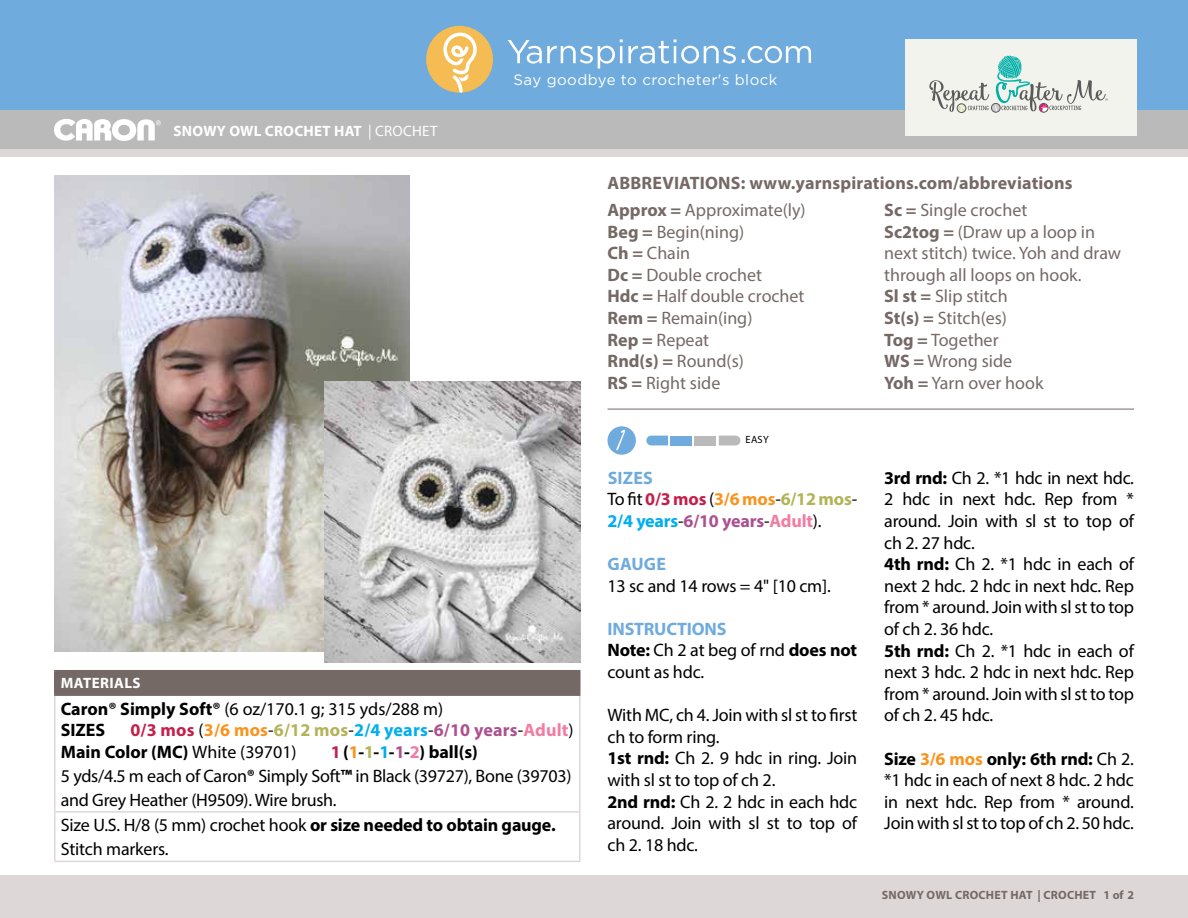
<style>
.page{position:relative;width:1188px;height:918px;background:#fff}
.page>*{position:absolute;margin:0;border:0;box-sizing:border-box;transform-origin:0 0}
.t1{font:18px/21.6px "Myriad Pro";letter-spacing:-.01em;color:#000}
.t2{font:18px/21.6px "Myriad Pro";color:#756966}
.t3{font:700 18px "Myriad Pro";letter-spacing:.01em;color:#756966}
.t4{font:700 18px "Myriad Pro";letter-spacing:.01em;color:#6fabdd}
.t5{font:700 15px "Myriad Pro";letter-spacing:.02em;color:#fff}
.t6{font:15px "Gotham";letter-spacing:.03em;color:#fff}
.t7{font:700 12px "Myriad Pro";letter-spacing:.02em;color:#756966}
.t8{font:10.5px "Myriad Pro";color:#000}
.s1{font-weight:400}
.s2{font-weight:700}
.s3{font-weight:700;color:#c41f4a}
.s4{font-weight:700;color:#f8941e}
.s5{font-weight:700;color:#b3b358}
.s6{font-weight:700;color:#00aeef}
.s7{font-weight:700;color:#ab5190}
.s8{font-weight:700;color:#f27ca2}
.s9{font-weight:700;color:#6fabdd}
</style>
<div class="page">
<div style="left:0;top:875px;width:1188px;height:43px;background:#ddd8d7"></div>
<div style="left:0;top:149px;width:1188px;height:9px;background:#ddd8d7"></div>
<div style="left:0;top:0;width:1188px;height:111px;background:#6fabdd"></div>
<div style="left:426px;top:26px;width:67px;height:67px;background:#f5bc53;border-radius:50%"></div>
<svg style="left:443px;top:33px;width:34px;height:60px"></svg>
<div style="left:0;top:111px;width:1188px;height:38px;background:#bbbaba"></div>
<svg style="left:508px;top:39px;width:228px;height:30px"></svg>
<svg style="left:742px;top:46px;width:69px;height:17px"></svg>
<div style="left:55px;top:671px;width:525px;height:24px;background:#756966"></div>
<hr style="left:54px;top:696px;width:2px;height:115px;background:#ddd8d7">
<hr style="left:579px;top:696px;width:1px;height:115px;background:#ddd8d7">
<hr style="left:54px;top:811px;width:526px;height:2px;background:#ddd8d7">
<hr style="left:54px;top:813px;width:2px;height:48px;background:#ddd8d7">
<hr style="left:579px;top:813px;width:1px;height:48px;background:#ddd8d7">
<hr style="left:54px;top:861px;width:526px;height:1px;background:#ddd8d7">
<hr style="left:54px;top:670px;width:526px;height:1px;background:#756966">
<hr style="left:54px;top:671px;width:2px;height:23px;background:#756966">
<hr style="left:54px;top:694px;width:526px;height:2px;background:#756966">
<img style="left:54px;top:176px;width:356px;height:476px">
<svg style="left:646px;top:436px;width:22px;height:9px"></svg>
<div style="left:670px;top:436px;width:22px;height:9px;background:#6fabdd"></div>
<div style="left:695px;top:436px;width:21px;height:9px;background:#bbbaba"></div>
<svg style="left:719px;top:436px;width:21px;height:9px"></svg>
<div style="left:608px;top:426px;width:28px;height:29px;background:#6fabdd;border-radius:50%"></div>
<svg style="left:616px;top:429px;width:9px;height:21px"></svg>
<hr style="left:608px;top:409px;width:526px;height:1px;background:#756966">
<img style="left:324px;top:381px;width:256px;height:281px">
<div style="left:905px;top:39px;width:232px;height:97px;background:#f2f3ed"></div>
<svg style="left:929px;top:55px;width:179px;height:58px"></svg>
<svg style="left:54px;top:119px;width:107px;height:22px"></svg>
<p class="t5" style="left:173px;top:121px;width:266px">SNOWY OWL CROCHET HAT <span class="s1">| CROCHET</span></p>
<p class="t6" style="left:514px;top:71px;width:265px">Say goodbye to crocheter's block</p>
<p class="t3" style="left:608px;top:171px;width:467px">ABBREVIATIONS: www.yarnspirations.com/abbreviations</p>
<p class="t2" style="left:608px;top:199px;width:200px"><span class="s2">Approx =</span> Approximate(ly)<br><span class="s2">Beg =</span> Begin(ning)<br><span class="s2">Ch =</span> Chain<br><span class="s2">Dc =</span> Double crochet<br><span class="s2">Hdc =</span> Half double crochet<br><span class="s2">Rem =</span> Remain(ing)<br><span class="s2">Rep =</span> Repeat<br><span class="s2">Rnd(s) =</span> Round(s)<br><span class="s2">RS =</span> Right side</p>
<p class="t2" style="left:884px;top:199px;width:238px"><span class="s2">Sc =</span> Single crochet<br><span class="s2">Sc2tog =</span> (Draw up a loop in next stitch) twice. Yoh and draw through all loops on hook.<br><span class="s2">Sl st =</span> Slip stitch<br><span class="s2">St(s) =</span> Stitch(es)<br><span class="s2">Tog =</span> Together<br><span class="s2">WS =</span> Wrong side<br><span class="s2">Yoh =</span> Yarn over hook</p>
<p class="t8" style="left:746px;top:433px;width:25px">EASY</p>
<p class="t5" style="left:61px;top:673px;width:81px">MATERIALS</p>
<p class="t1" style="left:61px;top:698px;width:384px"><span class="s2">Caron® Simply Soft®</span> (6 oz/170.1 g; 315 yds/288 m)<br><span class="s2">SIZES</span></p>
<p class="t1" style="left:61px;top:719px;width:514px;text-indent:70px"><span class="s3">0/3 mos</span> (<span class="s4">3/6 mos</span>-<span class="s5">6/12 mos</span>-<span class="s6">2/4 years</span>-<span class="s7">6/10 years</span>-<span class="s8">Adult</span>)<br><span class="s2">Main Color (MC)</span> White (39701)</p>
<p class="t1" style="left:61px;top:739px;width:512px;line-height:24.3px;text-indent:270px"><span class="s3">1</span> <span class="s2">(</span><span class="s4">1</span><span class="s2">-</span><span class="s5">1</span><span class="s2">-</span><span class="s6">1</span><span class="s2">-</span><span class="s7">1</span><span class="s2">-</span><span class="s8">2</span><span class="s2">) ball(s)<br></span>5 yds/4.5 m each of Caron<span class="s2">®</span> Simply Soft<span class="s2">™</span> in Black (39727), Bone (39703) and Grey Heather (H9509). Wire brush.<br>Size U.S. H/8 (5 mm) crochet hook <span class="s2">or size needed to obtain gauge.<br></span>Stitch markers.</p>
<p class="t1" style="left:607px;top:466px;width:251px"><span class="s9">SIZES<br></span>To fit <span class="s3">0/3 mos</span> (<span class="s4">3/6 mos</span>-<span class="s5">6/12 mos</span>-<br><span class="s6">2/4 years</span>-<span class="s7">6/10 years</span>-<span class="s8">Adult</span>).</p>
<p class="t4" style="left:608px;top:552px;width:60px">GAUGE</p>
<p class="t1" style="left:607px;top:574px;width:225px">13 sc and 14 rows = 4" [10 cm].</p>
<p class="t1" style="left:607px;top:618px;width:251px"><span class="s9">INSTRUCTIONS<br></span><span class="s2">Note:</span> Ch 2 at beg of rnd <span class="s2">does not </span>count as hdc.</p>
<p class="t1" style="left:607px;top:704px;width:251px">With MC, ch 4. Join with sl st to first ch to form ring.<br><span class="s2">1st rnd:</span> Ch 2. 9 hdc in ring. Join with sl st to top of ch 2.<br><span class="s2">2nd rnd:</span> Ch 2. 2 hdc in each hdc around. Join with sl st to top of ch 2. 18 hdc.</p>
<p class="t1" style="left:884px;top:467px;width:251px"><span class="s2">3rd rnd:</span> Ch 2. *1 hdc in next hdc.<br>2 hdc in next hdc. Rep from * around. Join with sl st to top of ch 2. 27 hdc.<br><span class="s2">4th rnd:</span> Ch 2. *1 hdc in each of next 2 hdc. 2 hdc in next hdc. Rep from * around. Join with sl st to top of ch 2. 36 hdc.<br><span class="s2">5th rnd:</span> Ch 2. *1 hdc in each of next 3 hdc. 2 hdc in next hdc. Rep from * around. Join with sl st to top of ch 2. 45 hdc.</p>
<p class="t1" style="left:884px;top:747px;width:251px;text-align:justify"><span class="s2">Size</span> <span class="s4">3/6 mos</span> <span class="s2">only: 6th rnd:</span> Ch 2. *1 hdc in each of next 8 hdc. 2 hdc in next hdc. Rep from * around.<br>Join with sl st to top of ch 2. 50 hdc.</p>
<p class="t7" style="left:882px;top:887px;width:254px">SNOWY OWL CROCHET HAT | CROCHET 1 of 2</p>
</div>
